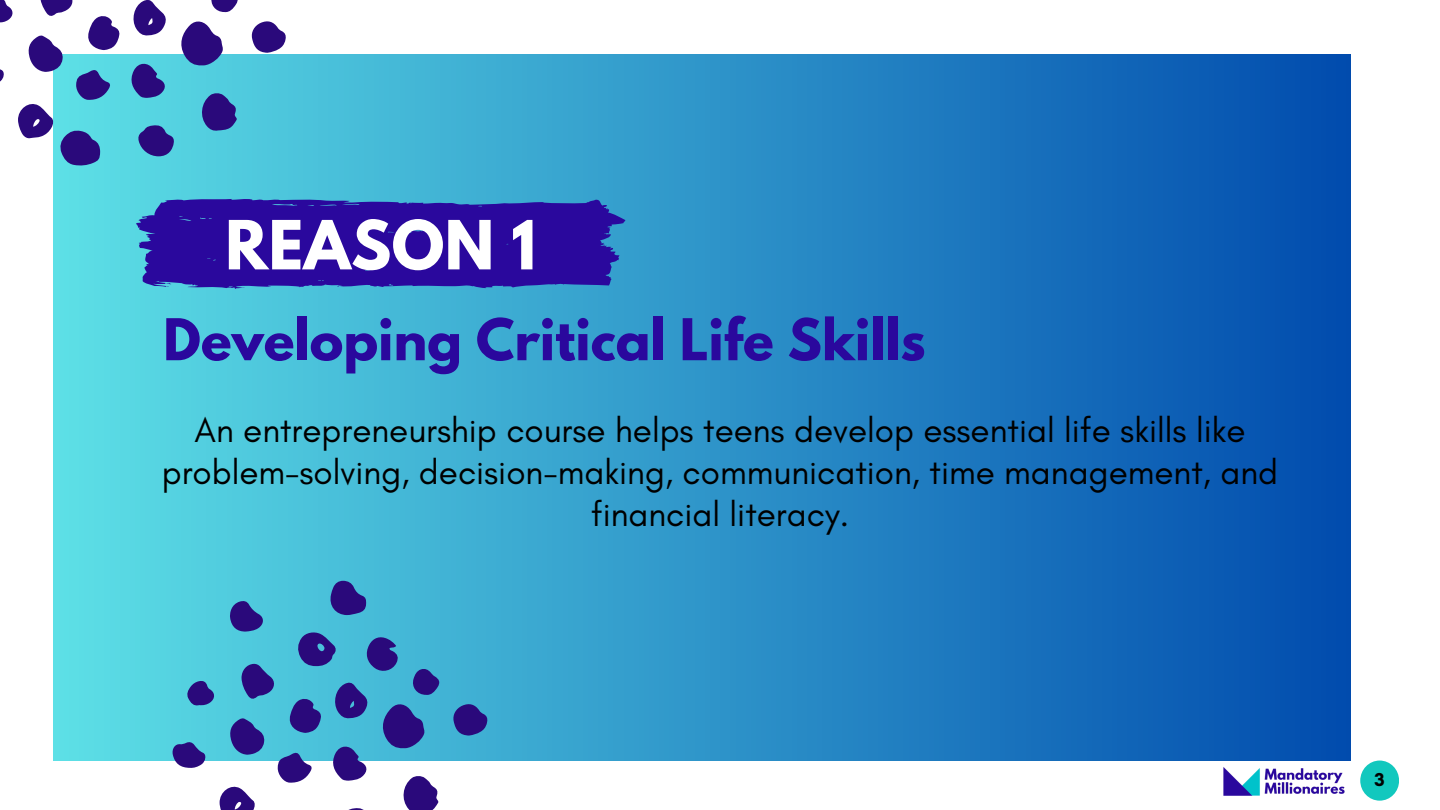
<style>
.page{position:relative;width:1440px;height:810px;background:#fff}
.page>*{position:absolute;margin:0;border:0;box-sizing:border-box;transform-origin:0 0}
.t1{font:700 60px "League Spartan";letter-spacing:.005em;color:#fff}
.t2{font:700 51px "League Spartan";color:#2a089d}
.t3{font:35px/42px "Glacial Indifference";color:#000;text-align:center}
.t4{font:700 19px "Glacial Indifference";color:#000}
</style>
<div class="page">
<div style="left:53px;top:54px;width:1298px;height:707px;background:linear-gradient(to right,#5de0e6,#014bad)"></div>
<svg style="left:136px;top:198px;width:489px;height:91px;background:#2d1da4"></svg>
<svg style="left:178px;top:21px;width:46px;height:45px"></svg>
<svg style="left:199px;top:93px;width:39px;height:38px"></svg>
<svg style="left:138px;top:125px;width:36px;height:31px"></svg>
<svg style="left:133px;top:0;width:33px;height:36px"></svg>
<svg style="left:129px;top:61px;width:38px;height:37px"></svg>
<svg style="left:251px;top:21px;width:35px;height:32px"></svg>
<svg style="left:211px;top:0;width:27px;height:13px"></svg>
<svg style="left:0;top:0;width:120px;height:166px"></svg>
<svg style="left:380px;top:702px;width:45px;height:46px;background:#33479b"></svg>
<svg style="left:403px;top:776px;width:36px;height:34px"></svg>
<svg style="left:297px;top:631px;width:39px;height:35px"></svg>
<svg style="left:328px;top:581px;width:38px;height:34px"></svg>
<svg style="left:228px;top:718px;width:37px;height:37px"></svg>
<svg style="left:219px;top:786px;width:36px;height:24px"></svg>
<svg style="left:348px;top:808px;width:16px;height:2px"></svg>
<svg style="left:332px;top:682px;width:36px;height:37px"></svg>
<svg style="left:330px;top:744px;width:38px;height:37px"></svg>
<svg style="left:452px;top:703px;width:36px;height:33px"></svg>
<svg style="left:242px;top:664px;width:34px;height:36px"></svg>
<svg style="left:365px;top:635px;width:34px;height:38px"></svg>
<svg style="left:287px;top:698px;width:35px;height:35px"></svg>
<svg style="left:229px;top:600px;width:36px;height:32px"></svg>
<svg style="left:278px;top:752px;width:34px;height:31px"></svg>
<svg style="left:172px;top:741px;width:35px;height:27px"></svg>
<svg style="left:411px;top:668px;width:30px;height:28px"></svg>
<svg style="left:186px;top:680px;width:30px;height:27px"></svg>
<img style="left:1223px;top:767px;width:122px;height:29px">
<div style="left:1360px;top:761px;width:39px;height:40px;background:#12c8be;border-radius:50%"></div>
<p class="t1" style="left:225px;top:215px;width:312px">REASON 1</p>
<p class="t2" style="left:163px;top:314px;width:764px">Developing Critical Life Skills</p>
<p class="t3" style="left:162px;top:409px;width:1118px">An entrepreneurship course helps teens develop essential life skills like problem-solving, decision-making, communication, time management, and financial literacy.</p>
<p class="t4" style="left:1375px;top:768px;width:12px">3</p>
</div>
